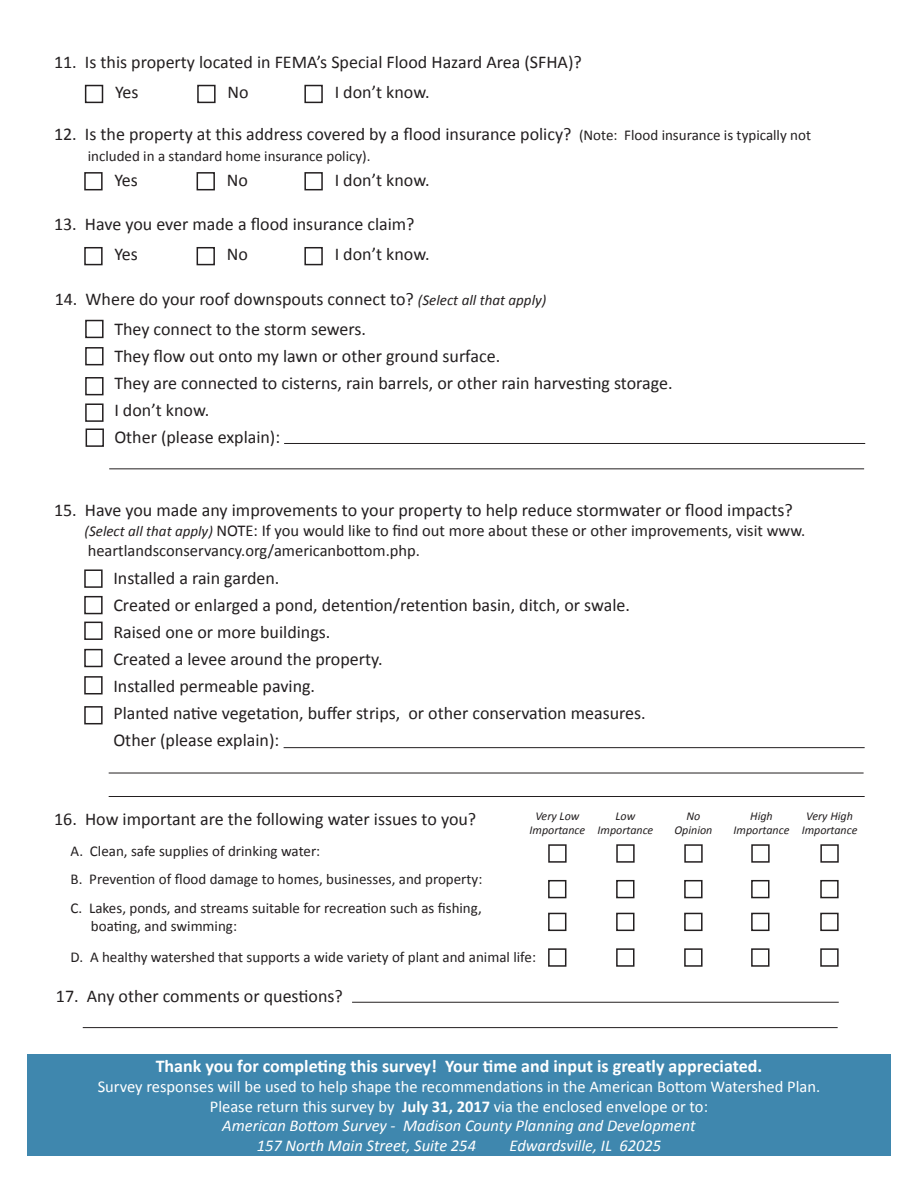
<style>
.page{position:relative;width:918px;height:1188px;background:#fff}
.page>*{position:absolute;margin:0;border:0;box-sizing:border-box;transform-origin:0 0}
.t1{font:18px/27px "Calibri";color:#231f20}
.t2{font:700 18px "Calibri";color:#fff}
.t3{font:16.5px "Calibri";color:#fff}
.t4{font:16.5px "Calibri";color:#231f20}
.t5{font:italic 16.5px "Calibri";color:#fff}
.t6{font:15px "Calibri";color:#231f20}
.t7{font:italic 12px/14.4px "Calibri";color:#231f20;text-align:center}
.s1{font-size:15px}
.s2{font-style:italic;font-size:15px}
.s3{font-weight:700}
</style>
<div class="page">
<div style="left:84px;top:172px;width:19px;height:18px;border:2px solid #231f20"></div>
<div style="left:84px;top:569px;width:19px;height:19px;border:2px solid #231f20"></div>
<div style="left:84px;top:596px;width:19px;height:18px;border:2px solid #231f20"></div>
<div style="left:84px;top:622px;width:19px;height:18px;border:2px solid #231f20"></div>
<div style="left:84px;top:649px;width:19px;height:18px;border:2px solid #231f20"></div>
<div style="left:84px;top:676px;width:19px;height:18px;border:2px solid #231f20"></div>
<div style="left:84px;top:706px;width:19px;height:18px;border:2px solid #231f20"></div>
<div style="left:85px;top:320px;width:19px;height:18px;border:2px solid #231f20"></div>
<div style="left:85px;top:347px;width:19px;height:18px;border:2px solid #231f20"></div>
<div style="left:85px;top:377px;width:19px;height:18px;border:2px solid #231f20"></div>
<div style="left:85px;top:403px;width:19px;height:19px;border:2px solid #231f20"></div>
<div style="left:27px;top:1054px;width:864px;height:102px;background:#3f87ae"></div>
<div style="left:548px;top:844px;width:19px;height:19px;border:2px solid #231f20"></div>
<div style="left:616px;top:844px;width:19px;height:19px;border:2px solid #231f20"></div>
<div style="left:684px;top:844px;width:19px;height:19px;border:2px solid #231f20"></div>
<div style="left:751px;top:844px;width:19px;height:19px;border:2px solid #231f20"></div>
<div style="left:820px;top:844px;width:19px;height:19px;border:2px solid #231f20"></div>
<div style="left:548px;top:880px;width:18px;height:18px;border:2px solid #231f20"></div>
<div style="left:616px;top:880px;width:18px;height:18px;border:2px solid #231f20"></div>
<div style="left:684px;top:880px;width:19px;height:18px;border:2px solid #231f20"></div>
<div style="left:751px;top:880px;width:19px;height:18px;border:2px solid #231f20"></div>
<div style="left:820px;top:880px;width:19px;height:18px;border:2px solid #231f20"></div>
<div style="left:548px;top:913px;width:18px;height:18px;border:2px solid #231f20"></div>
<div style="left:616px;top:913px;width:18px;height:18px;border:2px solid #231f20"></div>
<div style="left:684px;top:913px;width:19px;height:18px;border:2px solid #231f20"></div>
<div style="left:751px;top:913px;width:19px;height:18px;border:2px solid #231f20"></div>
<div style="left:820px;top:913px;width:19px;height:18px;border:2px solid #231f20"></div>
<div style="left:548px;top:948px;width:18px;height:19px;border:2px solid #231f20"></div>
<div style="left:616px;top:948px;width:18px;height:19px;border:2px solid #231f20"></div>
<div style="left:684px;top:948px;width:19px;height:19px;border:2px solid #231f20"></div>
<div style="left:751px;top:948px;width:19px;height:19px;border:2px solid #231f20"></div>
<div style="left:820px;top:948px;width:19px;height:19px;border:2px solid #231f20"></div>
<div style="left:197px;top:172px;width:18px;height:18px;border:2px solid #231f20"></div>
<hr style="left:284px;top:747px;width:581px;height:1px;background:#231f20">
<hr style="left:109px;top:773px;width:755px;height:1px;background:#231f20">
<hr style="left:109px;top:796px;width:756px;height:1px;background:#231f20">
<div style="left:84px;top:247px;width:19px;height:18px;border:2px solid #231f20"></div>
<div style="left:197px;top:247px;width:18px;height:18px;border:2px solid #231f20"></div>
<div style="left:85px;top:85px;width:18px;height:18px;border:2px solid #231f20"></div>
<div style="left:197px;top:85px;width:19px;height:18px;border:2px solid #231f20"></div>
<div style="left:304px;top:172px;width:19px;height:18px;border:2px solid #231f20"></div>
<div style="left:304px;top:85px;width:19px;height:18px;border:2px solid #231f20"></div>
<div style="left:304px;top:247px;width:19px;height:18px;border:2px solid #231f20"></div>
<hr style="left:284px;top:443px;width:581px;height:1px;background:#231f20">
<hr style="left:109px;top:468px;width:755px;height:1px;background:#231f20">
<div style="left:86px;top:429px;width:18px;height:18px;border:2px solid #231f20"></div>
<hr style="left:352px;top:1002px;width:487px;height:1px;background:#231f20">
<hr style="left:83px;top:1027px;width:755px;height:1px;background:#231f20">
<p class="t1" style="left:54px;top:48px;width:529px">11. Is this property located in FEMA’s Special Flood Hazard Area (SFHA)?</p>
<p class="t1" style="left:115px;top:79px;width:25px">Yes</p>
<p class="t1" style="left:227px;top:79px;width:23px">No</p>
<p class="t1" style="left:335px;top:79px;width:96px">I don’t know.</p>
<p class="t1" style="left:54px;top:120px;width:759px">12. Is the property at this address covered by a flood insurance policy? <span class="s1">(Note: Flood insurance is typically not</span></p>
<p class="t6" style="left:88px;top:147px;width:284px">included in a standard home insurance policy).</p>
<p class="t1" style="left:114px;top:166px;width:25px">Yes</p>
<p class="t1" style="left:335px;top:166px;width:96px">I don’t know.</p>
<p class="t1" style="left:227px;top:166px;width:23px">No</p>
<p class="t1" style="left:54px;top:210px;width:362px">13. Have you ever made a flood insurance claim?</p>
<p class="t1" style="left:114px;top:241px;width:25px">Yes</p>
<p class="t1" style="left:227px;top:241px;width:23px">No</p>
<p class="t1" style="left:335px;top:241px;width:96px">I don’t know.</p>
<p class="t1" style="left:55px;top:286px;width:493px">14. Where do your roof downspouts connect to? <span class="s2">(Select all that apply)</span></p>
<p class="t1" style="left:114px;top:316px;width:387px">They connect to the storm sewers.<br>They flow out onto my lawn or other ground surface.</p>
<p class="t1" style="left:114px;top:370px;width:560px">They are connected to cisterns, rain barrels, or other rain harvesting storage.<br>I don’t know.</p>
<p class="t1" style="left:114px;top:424px;width:167px">Other (please explain):</p>
<p class="t1" style="left:54px;top:497px;width:740px">15. Have you made any improvements to your property to help reduce stormwater or flood impacts?</p>
<p class="t4" style="left:85px;top:520px;width:722px"><span class="s2">(Select all that apply)</span> NOTE: If you would like to find out more about these or other improvements, visit www.</p>
<p class="t4" style="left:88px;top:540px;width:334px">heartlandsconservancy.org/americanbottom.php.</p>
<p class="t1" style="left:113px;top:564px;width:168px">Installed a rain garden.</p>
<p class="t1" style="left:113px;top:591px;width:518px">Created or enlarged a pond, detention/retention basin, ditch, or swale.</p>
<p class="t1" style="left:113px;top:618px;width:219px">Raised one or more buildings.</p>
<p class="t1" style="left:113px;top:645px;width:271px">Created a levee around the property.</p>
<p class="t1" style="left:113px;top:672px;width:203px">Installed permeable paving.</p>
<p class="t1" style="left:113px;top:699px;width:534px">Planted native vegetation, buffer strips, or other conservation measures.</p>
<p class="t1" style="left:113px;top:726px;width:167px">Other (please explain):</p>
<p class="t1" style="left:54px;top:805px;width:424px">16. How important are the following water issues to you?</p>
<p class="t6" style="left:71px;top:841px;width:251px">A. Clean, safe supplies of drinking water:</p>
<p class="t6" style="left:71px;top:870px;width:413px">B. Prevention of flood damage to homes, businesses, and property:</p>
<p class="t6" style="left:71px;top:899px;width:413px">C. Lakes, ponds, and streams suitable for recreation such as fishing,</p>
<p class="t6" style="left:91px;top:917px;width:148px">boating, and swimming:</p>
<p class="t6" style="left:71px;top:947px;width:467px">D. A healthy watershed that supports a wide variety of plant and animal life:</p>
<p class="t7" style="left:535px;top:808px;width:45px">Very Low</p>
<p class="t7" style="left:530px;top:823px;width:57px">Importance</p>
<p class="t1" style="left:56px;top:983px;width:288px">17. Any other comments or questions?</p>
<p class="t7" style="left:616px;top:808px;width:21px">Low</p>
<p class="t7" style="left:598px;top:823px;width:57px">Importance</p>
<p class="t7" style="left:687px;top:808px;width:15px">No</p>
<p class="t7" style="left:674px;top:823px;width:40px">Opinion</p>
<p class="t7" style="left:750px;top:808px;width:24px">High</p>
<p class="t7" style="left:734px;top:823px;width:57px">Importance</p>
<p class="t7" style="left:802px;top:808px;width:57px">Very High<br>Importance</p>
<p class="t2" style="left:156px;top:1055px;width:608px">Thank you for completing this survey! Your time and input is greatly appreciated.</p>
<p class="t3" style="left:98px;top:1076px;width:724px">Survey responses will be used to help shape the recommendations in the American Bottom Watershed Plan.</p>
<p class="t3" style="left:210px;top:1096px;width:500px">Please return this survey by <span class="s3">July 31, 2017</span> via the enclosed envelope or to:</p>
<p class="t5" style="left:222px;top:1115px;width:475px">American Bottom Survey - Madison County Planning and Development</p>
<p class="t5" style="left:257px;top:1134px;width:221px">157 North Main Street, Suite 254</p>
<p class="t5" style="left:510px;top:1134px;width:153px">Edwardsville, IL 62025</p>
</div>
